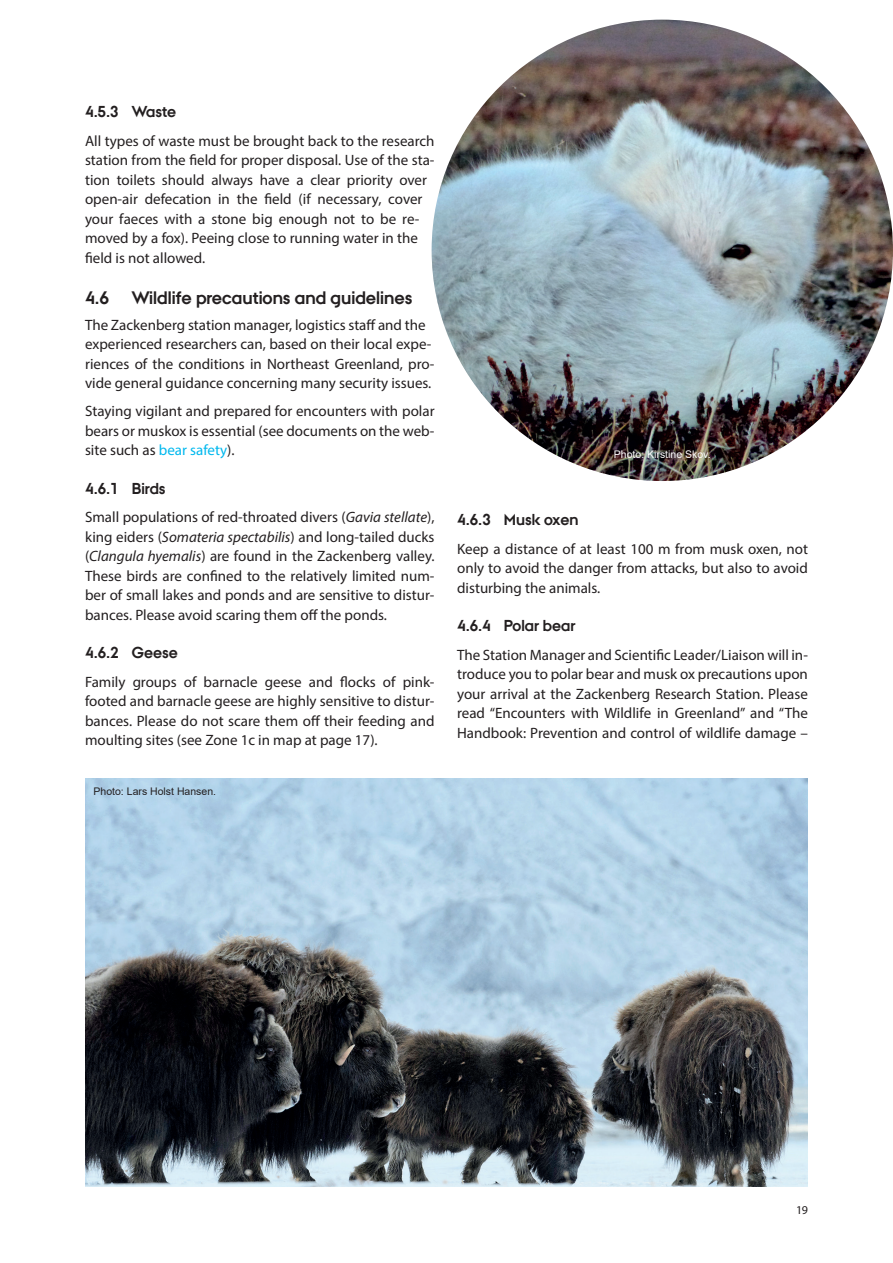
<style>
.page{position:relative;width:893px;height:1263px;background:#fff}
.page>*{position:absolute;margin:0;border:0;box-sizing:border-box;transform-origin:0 0}
.t1{font:700 18px "AU Passata";color:#231f20}
.t2{font:700 15.75px "AU Passata";color:#231f20}
.Body_Text{font:15px/19.5px "Myriad Pro";color:#231f20;text-align:justify}
.t3{font:12px "Myriad Pro";color:#231f20}
.Photo{font:10.5px "Arial";color:#231f20}
.Photo-2{font:10.5px "Arial";color:#fff}
.s1{color:#00b8ee}
.s2{font-style:italic}
</style>
<div class="page">
<img style="left:85px;top:778px;width:723px;height:408px">
<img style="left:432px;top:20px;width:461px;height:461px;border-radius:231px">
<p class="t2" style="left:85px;top:103px;width:93px">4.5.3 Waste</p>
<p class="Body_Text" style="left:85px;top:131px;width:351px;text-align:left">All types of waste must be brought back to the research station from the field for proper disposal. Use of the sta&shy;tion toilets should always have a clear priority over open-air defecation in the field (if necessary, cover your faeces with a stone big enough not to be re&shy;moved by a fox). Peeing close to running water in the field is not allowed.</p>
<p class="t1" style="left:85px;top:288px;width:329px">4.6 Wildlife precautions and guidelines</p>
<p class="Body_Text" style="left:85px;top:315px;width:351px;text-align:left">The Zackenberg station manager, logistics staff and the experienced researchers can, based on their local expe&shy;riences of the conditions in Northeast Greenland, pro&shy;vide general guidance concerning many security issues.</p>
<p class="Body_Text" style="left:85px;top:401px;width:351px">Staying vigilant and prepared for encounters with polar bears or muskox is essential (see documents on the web&shy;site such as <span class="s1">bear safety</span>).</p>
<p class="t2" style="left:85px;top:479px;width:82px">4.6.1 Birds</p>
<p class="Body_Text" style="left:85px;top:507px;width:351px">Small populations of red-throated divers (<span class="s2">Gavia stellate</span>), king eiders (<span class="s2">Somateria spectabilis</span>) and long-tailed ducks (<span class="s2">Clangula hyemalis</span>) are found in the Zackenberg valley.<br>These birds are confined to the relatively limited num&shy;ber of small lakes and ponds and are sensitive to distur&shy;bances. Please avoid scaring them off the ponds.</p>
<p class="t2" style="left:85px;top:644px;width:94px">4.6.2 Geese</p>
<p class="Body_Text" style="left:85px;top:672px;width:351px">Family groups of barnacle geese and flocks of pink&shy;footed and barnacle geese are highly sensitive to distur&shy;bances. Please do not scare them off their feeding and moulting sites (see Zone 1c in map at page 17).</p>
<p class="Photo" style="left:94px;top:784px;width:124px">Photo: Lars Holst Hansen.</p>
<p class="Photo-2" style="left:614px;top:447px;width:98px">Photo: Kirstine Skov.</p>
<p class="t2" style="left:457px;top:511px;width:123px">4.6.3 Musk oxen</p>
<p class="Body_Text" style="left:457px;top:539px;width:352px">Keep a distance of at least 100 m from musk oxen, not only to avoid the danger from attacks, but also to avoid disturbing the animals.</p>
<p class="t2" style="left:457px;top:617px;width:120px">4.6.4 Polar bear</p>
<p class="Body_Text" style="left:457px;top:645px;width:352px">The Station Manager and Scientific Leader/Liaison will in&shy;troduce you to polar bear and musk ox precautions upon your arrival at the Zackenberg Research Station. Please read “Encounters with Wildlife in Greenland” and “The Handbook: Prevention and control of wildlife damage –</p>
<p class="t3" style="left:796px;top:1203px;width:13px">19</p>
</div>
